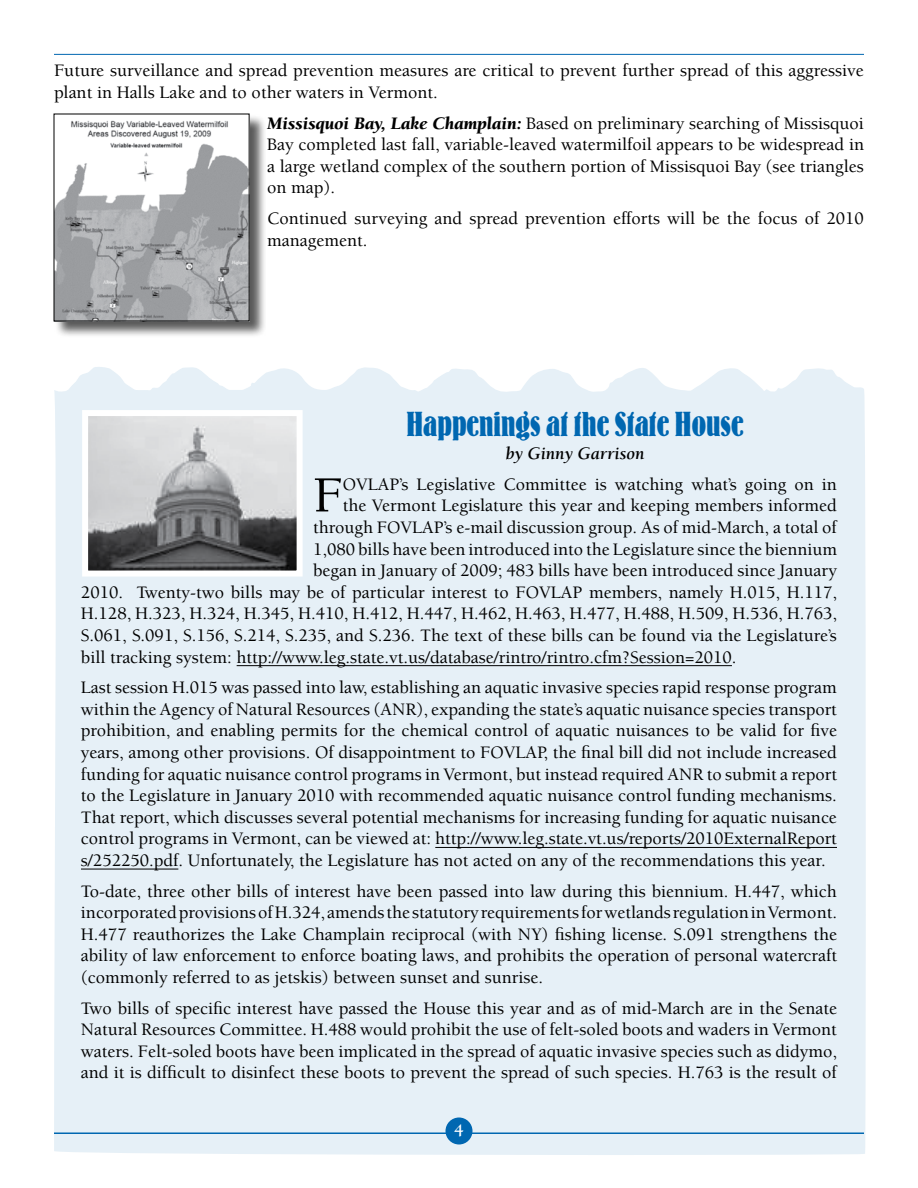
<style>
.page{position:relative;width:918px;height:1188px;background:#fff}
.page>*{position:absolute;margin:0;border:0;box-sizing:border-box;transform-origin:0 0}
.t1{font:500 52.05px "Berkeley";color:#000}
.t2{font:700 condensed 36px "Bernhard Ant D";color:#0067b1}
.t3{font:500 18px/21.6px "Berkeley";color:#000;text-align:justify}
.t4{font:italic 700 18px "Berkeley";color:#000}
.t5{font:700 18px "Berkeley";color:#fff}
.s1{font-weight:900;font-style:italic}
</style>
<div class="page">
<div style="left:54px;top:367px;width:812px;height:788px;background:#e6f0f7"></div>
<img style="left:89px;top:417px;width:207px;height:153px">
<div style="left:82px;top:410px;width:221px;height:167px;border:6px solid #fff"></div>
<hr style="left:237px;top:665px;width:495px;height:1px;background:#000">
<hr style="left:435px;top:847px;width:402px;height:1px;background:#000">
<hr style="left:81px;top:869px;width:97px;height:1px;background:#000">
<hr style="left:54px;top:1132px;width:810px;height:2px;background:#0067b1">
<div style="left:446px;top:1118px;width:26px;height:26px;background:#0067b1;border-radius:50%"></div>
<hr style="left:54px;top:54px;width:810px;height:1px;background:#0067b1">
<div style="left:55px;top:115px;width:211px;height:223px;background:#000;opacity:.65"></div>
<img style="left:56px;top:116px;width:191px;height:203px">
<p class="t3" style="left:54px;top:60px;width:811px">Future surveillance and spread prevention measures are critical to prevent further spread of this aggressive plant in Halls Lake and to other waters in Vermont.</p>
<p class="t3" style="left:267px;top:113px;width:598px"><span class="s1">Missisquoi Bay, Lake Champlain:</span> Based on preliminary searching of Missisquoi Bay completed last fall, variable-leaved watermilfoil appears to be widespread in a large wetland complex of the southern portion of Missisquoi Bay (see triangles on map).</p>
<p class="t3" style="left:267px;top:208px;width:598px">Continued surveying and spread prevention efforts will be the focus of 2010 management.</p>
<h2 class="t2" style="left:407px;top:405px;width:339px">Happenings at the State House</h2>
<p class="t4" style="left:506px;top:444px;width:140px">by Ginny Garrison</p>
<h1 class="t1" style="left:313px;top:468px;width:31px">F</h1>
<p class="t3" style="left:343px;top:474px;width:495px">OVLAP’s Legislative Committee is watching what’s going on in</p>
<p class="t3" style="left:343px;top:495px;width:495px">the Vermont Legislature this year and keeping members informed</p>
<p class="t3" style="left:313px;top:517px;width:525px">through FOVLAP’s e-mail discussion group. As of mid-March, a total of</p>
<p class="t3" style="left:313px;top:539px;width:525px">1,080 bills have been introduced into the Legislature since the biennium</p>
<p class="t3" style="left:313px;top:560px;width:525px">began in January of 2009; 483 bills have been introduced since January</p>
<p class="t3" style="left:81px;top:582px;width:758px">2010. Twenty-two bills may be of particular interest to FOVLAP members, namely H.015, H.117,</p>
<p class="t3" style="left:81px;top:603px;width:758px">H.128, H.323, H.324, H.345, H.410, H.412, H.447, H.462, H.463, H.477, H.488, H.509, H.536, H.763,</p>
<p class="t3" style="left:81px;top:625px;width:757px">S.061, S.091, S.156, S.214, S.235, and S.236. The text of these bills can be found via the Legislature’s</p>
<p class="t3" style="left:81px;top:647px;width:657px">bill tracking system: http://www.leg.state.vt.us/database/rintro/rintro.cfm?Session=2010.</p>
<p class="t3" style="left:81px;top:677px;width:758px">Last session H.015 was passed into law, establishing an aquatic invasive species rapid response program within the Agency of Natural Resources (ANR), expanding the state’s aquatic nuisance species transport prohibition, and enabling permits for the chemical control of aquatic nuisances to be valid for five years, among other provisions. Of disappointment to FOVLAP, the final bill did not include increased funding for aquatic nuisance control programs in Vermont, but instead required ANR to submit a report to the Legislature in January 2010 with recommended aquatic nuisance control funding mechanisms.<br>That report, which discusses several potential mechanisms for increasing funding for aquatic nuisance control programs in Vermont, can be viewed at: http://www.leg.state.vt.us/reports/2010ExternalReport s/252250.pdf. Unfortunately, the Legislature has not acted on any of the recommendations this year.</p>
<p class="t3" style="left:81px;top:881px;width:758px">To-date, three other bills of interest have been passed into law during this biennium. H.447, which incorporated provisions of H.324, amends the statutory requirements for wetlands regulation in Vermont.<br>H.477 reauthorizes the Lake Champlain reciprocal (with NY) fishing license. S.091 strengthens the ability of law enforcement to enforce boating laws, and prohibits the operation of personal watercraft (commonly referred to as jetskis) between sunset and sunrise.</p>
<p class="t3" style="left:81px;top:998px;width:758px">Two bills of specific interest have passed the House this year and as of mid-March are in the Senate Natural Resources Committee. H.488 would prohibit the use of felt-soled boots and waders in Vermont waters. Felt-soled boots have been implicated in the spread of aquatic invasive species such as didymo, and it is difficult to disinfect these boots to prevent the spread of such species. H.763 is the result of</p>
<p class="t5" style="left:454px;top:1121px;width:11px">4</p>
</div>
